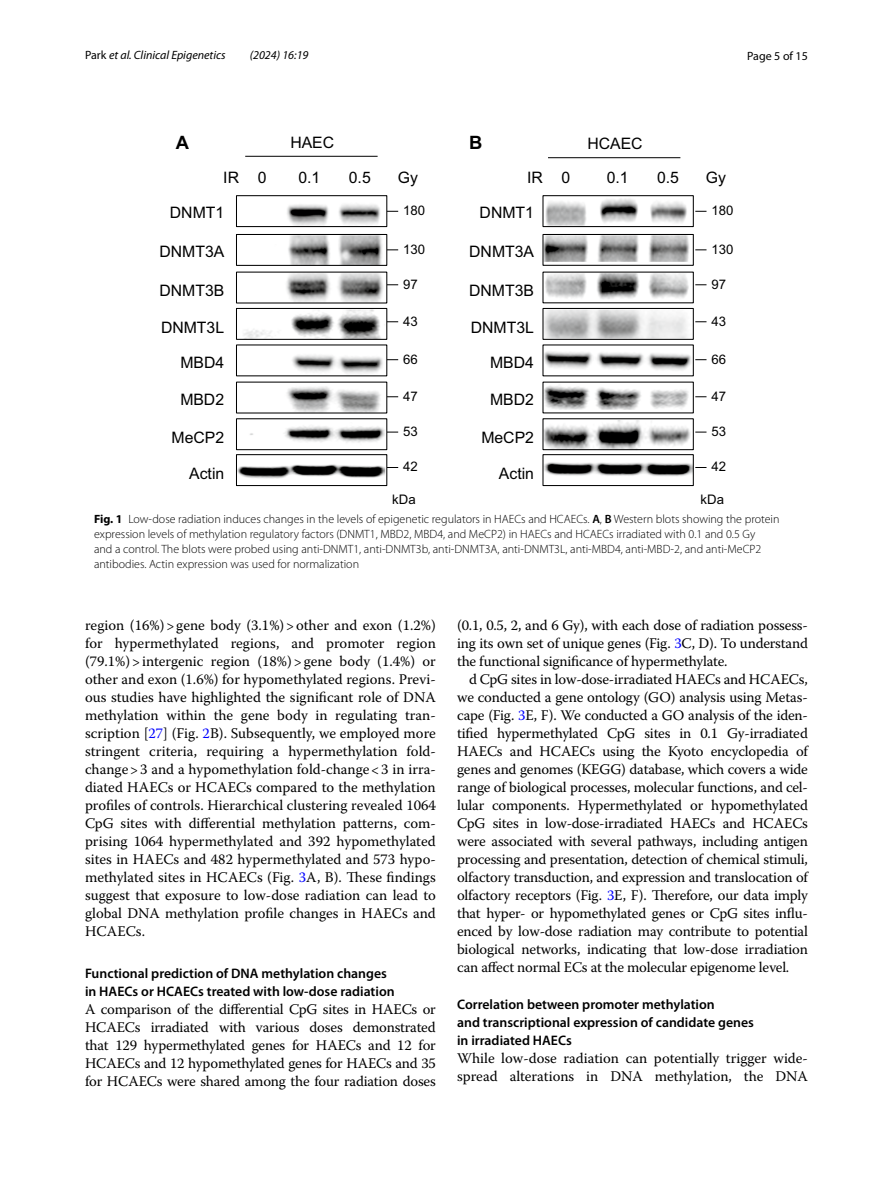
<style>
.page{position:relative;width:893px;height:1187px;background:#fff}
.page>*{position:absolute;margin:0;border:0;box-sizing:border-box;transform-origin:0 0}
.t1{font:700 18.45px "Arial";color:#000}
.t2{font:15.75px/34.2px "Arial";color:#000;text-align:right}
.t3{font:14.7px/18px "Warnock Pro";letter-spacing:-.005em;color:#000;text-align:justify}
.t4{font:600 13.8px/18px "Myriad Pro";color:#000}
.t5{font:13.2px "Arial";color:#000}
.t6{font:300 12px/15px "Myriad Pro";color:#000}
.t7{font:italic 12px "Myriad Pro";color:#000}
.t8{font:12px "Myriad Pro";color:#000}
.s1{font-style:normal}
.s2{font-weight:700}
.s3{font-weight:600}
.s4{color:#00f}
</style>
<div class="page">
<svg style="left:236px;top:195px;width:152px;height:291px"></svg>
<svg style="left:542px;top:195px;width:152px;height:291px"></svg>
<hr style="left:245px;top:156px;width:133px;height:1px;background:#000">
<hr style="left:548px;top:157px;width:132px;height:1px;background:#000">
<p class="t7" style="left:85px;top:48px;width:142px"><span class="s1">Park</span> et al. Clinical Epigenetics</p>
<p class="t7" style="left:250px;top:48px;width:60px">(2024) 16:19</p>
<p class="t8" style="left:747px;top:48px;width:62px">Page 5 of 15</p>
<p class="t1" style="left:176px;top:130px;width:15px">A</p>
<p class="t2" style="left:290px;top:125px;width:45px">HAEC</p>
<p class="t1" style="left:469px;top:130px;width:15px">B</p>
<p class="t2" style="left:587px;top:126px;width:57px">HCAEC</p>
<p class="t2" style="left:223px;top:160px;width:45px">IR 0</p>
<p class="t2" style="left:298px;top:160px;width:23px">0.1</p>
<p class="t2" style="left:349px;top:160px;width:23px">0.5</p>
<p class="t2" style="left:398px;top:160px;width:22px">Gy</p>
<p class="t5" style="left:403px;top:202px;width:24px">180</p>
<p class="t2" style="left:170px;top:196px;width:56px">DNMT1</p>
<p class="t2" style="left:527px;top:160px;width:45px">IR 0</p>
<p class="t2" style="left:607px;top:160px;width:23px">0.1</p>
<p class="t2" style="left:657px;top:160px;width:23px">0.5</p>
<p class="t2" style="left:706px;top:160px;width:22px">Gy</p>
<p class="t5" style="left:711px;top:202px;width:24px">180</p>
<p class="t2" style="left:480px;top:196px;width:56px">DNMT1</p>
<p class="t2" style="left:159px;top:235px;width:66px">DNMT3A</p>
<p class="t2" style="left:159px;top:274px;width:66px">DNMT3B</p>
<p class="t2" style="left:161px;top:311px;width:65px">DNMT3L<br>MBD4</p>
<p class="t2" style="left:180px;top:383px;width:45px">MBD2</p>
<p class="t2" style="left:172px;top:420px;width:54px">MeCP2</p>
<p class="t2" style="left:189px;top:456px;width:37px">Actin</p>
<p class="t5" style="left:403px;top:240px;width:24px">130</p>
<p class="t5" style="left:403px;top:275px;width:16px">97</p>
<p class="t5" style="left:403px;top:312px;width:16px">43</p>
<p class="t5" style="left:403px;top:350px;width:16px">66</p>
<p class="t5" style="left:403px;top:387px;width:16px">47</p>
<p class="t5" style="left:403px;top:422px;width:16px">53</p>
<p class="t5" style="left:403px;top:458px;width:16px">42</p>
<p class="t2" style="left:469px;top:235px;width:66px">DNMT3A</p>
<p class="t2" style="left:469px;top:274px;width:66px">DNMT3B</p>
<p class="t2" style="left:471px;top:311px;width:65px">DNMT3L<br>MBD4</p>
<p class="t2" style="left:490px;top:383px;width:45px">MBD2</p>
<p class="t2" style="left:481px;top:420px;width:54px">MeCP2</p>
<p class="t2" style="left:499px;top:456px;width:37px">Actin</p>
<p class="t5" style="left:711px;top:240px;width:24px">130</p>
<p class="t5" style="left:711px;top:275px;width:16px">97</p>
<p class="t5" style="left:711px;top:312px;width:16px">43</p>
<p class="t5" style="left:711px;top:350px;width:16px">66</p>
<p class="t5" style="left:711px;top:387px;width:16px">47</p>
<p class="t5" style="left:711px;top:422px;width:16px">53</p>
<p class="t5" style="left:711px;top:458px;width:16px">42</p>
<p class="t5" style="left:392px;top:490px;width:25px">kDa</p>
<p class="t5" style="left:701px;top:490px;width:25px">kDa</p>
<p class="t6" style="left:94px;top:511px;width:687px"><span class="s2">Fig. 1</span> Low-dose radiation induces changes in the levels of epigenetic regulators in HAECs and HCAECs. <span class="s3">A</span>, <span class="s3">B</span> Western blots showing the protein expression levels of methylation regulatory factors (DNMT1, MBD2, MBD4, and MeCP2) in HAECs and HCAECs irradiated with 0.1 and 0.5 Gy<br>and a control. The blots were probed using anti-DNMT1, anti-DNMT3b, anti-DNMT3A, anti-DNMT3L, anti-MBD4, anti-MBD-2, and anti-MeCP2 antibodies. Actin expression was used for normalization</p>
<p class="t3" style="left:85px;top:616px;width:352px">region (16%)&gt;gene body (3.1%)&gt;other and exon (1.2%) for hypermethylated regions, and promoter region (79.1%)&gt;intergenic region (18%)&gt;gene body (1.4%) or other and exon (1.6%) for hypomethylated regions. Previ&shy;ous studies have highlighted the significant role of DNA methylation within the gene body in regulating tran&shy;scription [<span class="s4">27</span>] (Fig. <span class="s4">2</span>B). Subsequently, we employed more stringent criteria, requiring a hypermethylation fold&shy;change&gt;3 and a hypomethylation fold-change&lt;3 in irra&shy;diated HAECs or HCAECs compared to the methylation profiles of controls. Hierarchical clustering revealed 1064<br>CpG sites with differential methylation patterns, com&shy;prising 1064 hypermethylated and 392 hypomethylated sites in HAECs and 482 hypermethylated and 573 hypo&shy;methylated sites in HCAECs (Fig. <span class="s4">3</span>A, B). These findings suggest that exposure to low-dose radiation can lead to global DNA methylation profile changes in HAECs and HCAECs.</p>
<p class="t4" style="left:85px;top:964px;width:311px">Functional prediction of DNA methylation changes in HAECs or HCAECs treated with low‑dose radiation</p>
<p class="t3" style="left:85px;top:1000px;width:352px">A comparison of the differential CpG sites in HAECs or HCAECs irradiated with various doses demonstrated that 129 hypermethylated genes for HAECs and 12 for HCAECs and 12 hypomethylated genes for HAECs and 35 for HCAECs were shared among the four radiation doses</p>
<p class="t3" style="left:457px;top:616px;width:352px">(0.1, 0.5, 2, and 6 Gy), with each dose of radiation possess&shy;ing its own set of unique genes (Fig. <span class="s4">3</span>C, D). To understand the functional significance of hypermethylate.</p>
<p class="t3" style="left:457px;top:670px;width:352px;text-indent:12px">d CpG sites in low-dose-irradiated HAECs and HCAECs, we conducted a gene ontology (GO) analysis using Metas&shy;cape (Fig. <span class="s4">3</span>E, F). We conducted a GO analysis of the iden&shy;tified hypermethylated CpG sites in 0.1 Gy-irradiated HAECs and HCAECs using the Kyoto encyclopedia of genes and genomes (KEGG) database, which covers a wide range of biological processes, molecular functions, and cel&shy;lular components. Hypermethylated or hypomethylated CpG sites in low-dose-irradiated HAECs and HCAECs were associated with several pathways, including antigen processing and presentation, detection of chemical stimuli, olfactory transduction, and expression and translocation of olfactory receptors (Fig. <span class="s4">3</span>E, F). Therefore, our data imply that hyper- or hypomethylated genes or CpG sites influ&shy;enced by low-dose radiation may contribute to potential biological networks, indicating that low-dose irradiation can affect normal ECs at the molecular epigenome level.</p>
<p class="t4" style="left:457px;top:994px;width:298px">Correlation between promoter methylation<br>and transcriptional expression of candidate genes in irradiated HAECs</p>
<p class="t3" style="left:457px;top:1048px;width:352px">While low-dose radiation can potentially trigger wide&shy;spread alterations in DNA methylation, the DNA</p>
</div>
